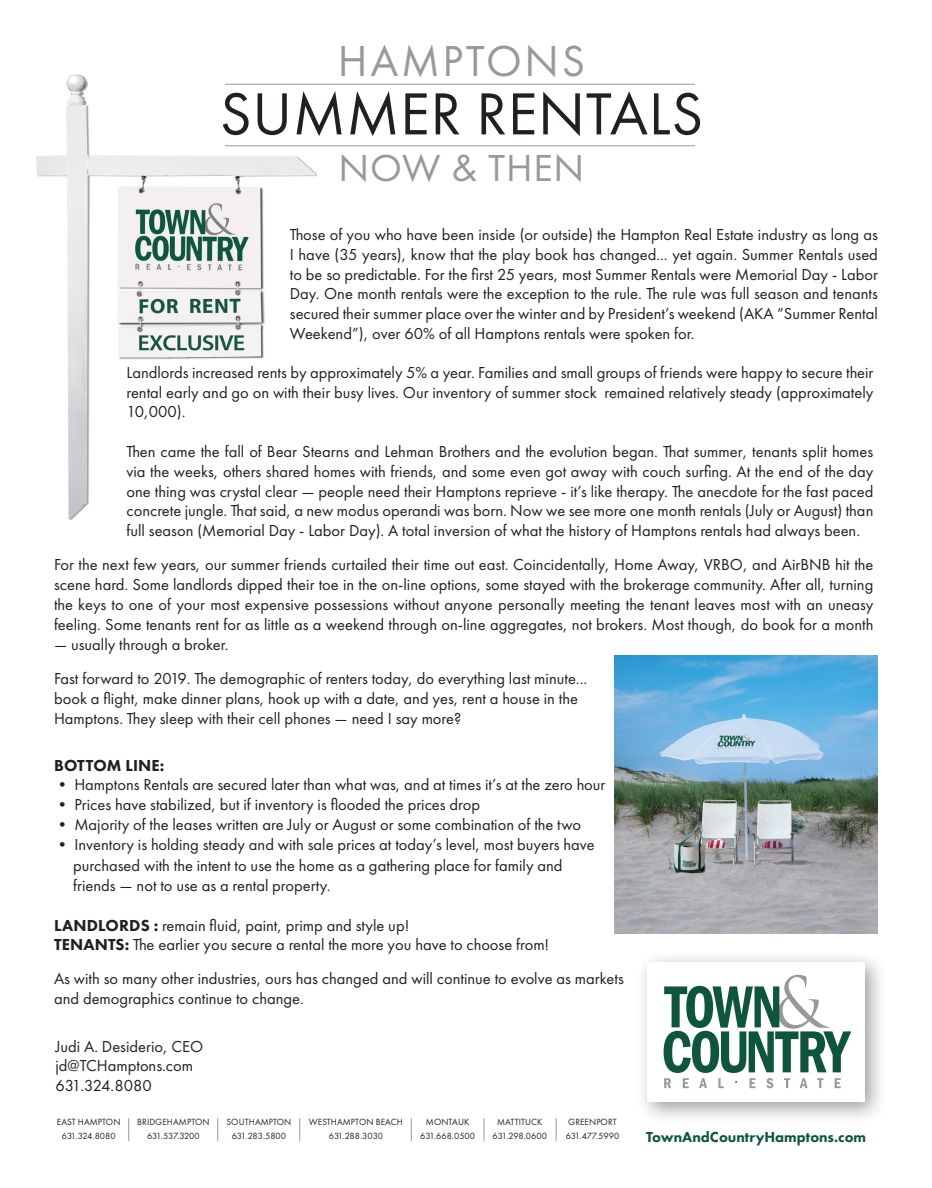
<style>
.page{position:relative;width:932px;height:1188px;background:#fff}
.page>*{position:absolute;margin:0;border:0;box-sizing:border-box;transform-origin:0 0}
.t1{font:61.5px "Futura PT";letter-spacing:.01em;color:#231f20}
.t2{font:45px "Futura PT";letter-spacing:.06em;color:#99989b}
.t3{font:39px "Futura PT";letter-spacing:.02em;color:#99989b}
.t4{font:16.5px/19.8px "Futura PT";color:#231f20;text-align:justify}
.t5{font:800 16.5px "Futura PT";letter-spacing:.01em;color:#231f20}
.t6{font:800 15px "Futura PT";color:#0d5540}
.t7{font:9.3px/13.4px "Futura PT";color:#231f20;text-align:center}
.s1{font-weight:800}
</style>
<div class="page">
<img style="left:37px;top:74px;width:279px;height:445px">
<div style="left:635px;top:951px;width:252px;height:173px;background:#231f20;opacity:.45"></div>
<div style="left:647px;top:962px;width:217px;height:140px;background:#fff"></div>
<svg style="left:663px;top:975px;width:188px;height:113px"></svg>
<svg style="left:128px;top:1118px;width:1px;height:23px"></svg>
<svg style="left:217px;top:1118px;width:1px;height:23px"></svg>
<svg style="left:299px;top:1118px;width:1px;height:23px"></svg>
<svg style="left:411px;top:1118px;width:1px;height:23px"></svg>
<svg style="left:483px;top:1118px;width:1px;height:23px"></svg>
<svg style="left:556px;top:1118px;width:1px;height:23px"></svg>
<hr style="left:225px;top:84px;width:470px;height:1px;background:#99989b">
<hr style="left:225px;top:145px;width:470px;height:1px;background:#99989b">
<img style="left:614px;top:655px;width:264px;height:278px">
<p class="t2" style="left:338px;top:34px;width:249px">HAMPTONS</p>
<p class="t1" style="left:220px;top:77px;width:485px">SUMMER RENTALS</p>
<p class="t3" style="left:338px;top:145px;width:247px">NOW &amp; THEN</p>
<p class="t4" style="left:290px;top:225px;width:589px">Those of you who have been inside (or outside) the Hampton Real Estate industry as long as I have (35 years), know that the play book has changed... yet again. Summer Rentals used to be so predictable. For the first 25 years, most Summer Rentals were Memorial Day - Labor Day. One month rentals were the exception to the rule. The rule was full season and tenants secured their summer place over the winter and by President’s weekend (AKA “Summer Rental Weekend”), over 60% of all Hamptons rentals were spoken for.</p>
<p class="t4" style="left:126px;top:362px;width:748px">Landlords increased rents by approximately 5% a year. Families and small groups of friends were happy to secure their rental early and go on with their busy lives. Our inventory of summer stock remained relatively steady (approximately 10,000).</p>
<p class="t4" style="left:126px;top:441px;width:748px">Then came the fall of Bear Stearns and Lehman Brothers and the evolution began. That summer, tenants split homes via the weeks, others shared homes with friends, and some even got away with couch surfing. At the end of the day one thing was crystal clear — people need their Hamptons reprieve - it’s like therapy. The anecdote for the fast paced concrete jungle. That said, a new modus operandi was born. Now we see more one month rentals (July or August) than full season (Memorial Day - Labor Day). A total inversion of what the history of Hamptons rentals had always been.</p>
<p class="t4" style="left:54px;top:555px;width:821px">For the next few years, our summer friends curtailed their time out east. Coincidentally, Home Away, VRBO, and AirBNB hit the scene hard. Some landlords dipped their toe in the on-line options, some stayed with the brokerage community. After all, turning the keys to one of your most expensive possessions without anyone personally meeting the tenant leaves most with an uneasy feeling. Some tenants rent for as little as a weekend through on-line aggregates, not brokers. Most though, do book for a month</p>
<p class="t4" style="left:54px;top:634px;width:176px">— usually through a broker.</p>
<p class="t4" style="left:54px;top:669px;width:534px">Fast forward to 2019. The demographic of renters today, do everything last minute...</p>
<p class="t4" style="left:54px;top:688px;width:525px">book a flight, make dinner plans, hook up with a date, and yes, rent a house in the<br>Hamptons. They sleep with their cell phones — need I say more?</p>
<p class="t5" style="left:54px;top:755px;width:112px">BOTTOM LINE:</p>
<p class="t4" style="left:54px;top:775px;width:553px">• Hamptons Rentals are secured later than what was, and at times it’s at the zero hour</p>
<p class="t4" style="left:54px;top:795px;width:427px">• Prices have stabilized, but if inventory is flooded the prices drop</p>
<p class="t4" style="left:54px;top:814px;width:528px">• Majority of the leases written are July or August or some combination of the two</p>
<p class="t4" style="left:54px;top:834px;width:542px">• Inventory is holding steady and with sale prices at today’s level, most buyers have</p>
<p class="t4" style="left:73px;top:856px;width:491px">purchased with the intent to use the home as a gathering place for family and</p>
<p class="t4" style="left:73px;top:876px;width:259px">friends — not to use as a rental property.</p>
<p class="t4" style="left:54px;top:915px;width:357px"><span class="s1">LANDLORDS :</span> remain fluid, paint, primp and style up!</p>
<p class="t4" style="left:54px;top:935px;width:496px"><span class="s1">TENANTS:</span> The earlier you secure a rental the more you have to choose from!</p>
<p class="t4" style="left:54px;top:968px;width:571px">As with so many other industries, ours has changed and will continue to evolve as markets</p>
<p class="t4" style="left:54px;top:988px;width:251px">and demographics continue to change.</p>
<p class="t4" style="left:56px;top:1036px;width:149px">Judi A. Desiderio, CEO</p>
<p class="t4" style="left:56px;top:1056px;width:139px">jd@TCHamptons.com</p>
<p class="t4" style="left:56px;top:1076px;width:98px">631.324.8080</p>
<p class="t7" style="left:57px;top:1115px;width:65px">EAST HAMPTON<br>631.324.8080</p>
<p class="t7" style="left:137px;top:1115px;width:74px">BRIDGEHAMPTON<br>631.537.3200</p>
<p class="t7" style="left:226px;top:1115px;width:66px">SOUTHAMPTON<br>631.283.5800</p>
<p class="t7" style="left:309px;top:1115px;width:96px">WESTHAMPTON BEACH<br>631.288.3030</p>
<p class="t7" style="left:420px;top:1115px;width:56px">MONTAUK<br>631.668.0500</p>
<p class="t7" style="left:492px;top:1115px;width:56px">MATTITUCK<br>631.298.0600</p>
<p class="t7" style="left:565px;top:1115px;width:55px;text-align:left">GREENPORT<br>631.477.5990</p>
<p class="t6" style="left:646px;top:1128px;width:222px">TownAndCountryHamptons.com</p>
</div>
